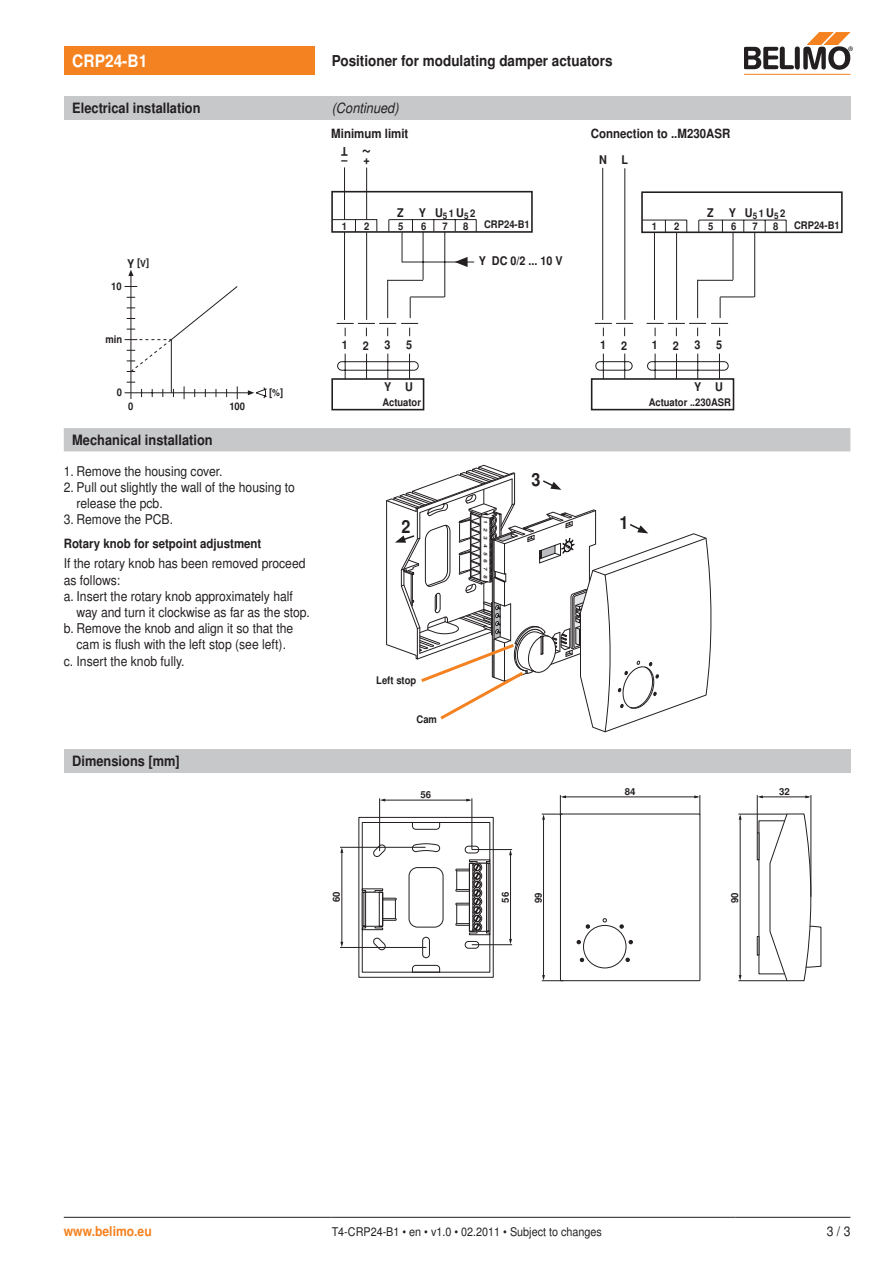
<style>
.page{position:relative;width:893px;height:1263px;background:#fff}
.page>*{position:absolute;margin:0;border:0;box-sizing:border-box;transform-origin:0 0}
.t1{font:700 18px "Nimbus Sans BEL";color:#231f20;scale:.9 1}
.Überschrift_2_invers{font:700 17.25px "Nimbus Sans BEL";color:#fff;scale:.9 1}
.Überschrift_2{font:700 15px "Nimbus Sans BEL";color:#231f20;scale:.9 1}
.Überschrift_Kapitel{font:700 14.25px "Nimbus Sans BEL";color:#231f20;scale:.9 1}
.Überschrift_Kapitel-2{font:italic 14.25px "Nimbus Sans BEL";color:#231f20;scale:.9 1}
.Aufzählung_9__3_mm{font:13.5px/16.2px "Nimbus Sans BEL";color:#231f20;scale:.9 1}
.Lauftext_9{font:13.5px/16.2px "Nimbus Sans BEL";color:#231f20;scale:.9 1}
.www_links{font:700 13.5px "Nimbus Sans BEL";color:#f58220;scale:.9 1}
.Zahl_Seite_rechts{font:13.5px "Nimbus Sans BEL";color:#231f20;scale:.9 1}
.Titel_3{font:700 12.75px "Nimbus Sans BEL";color:#231f20;scale:.9 1}
.t2{font:700 12px "Nimbus Sans BEL";color:#231f20;scale:.9 1}
.Lauftext_8{font:12px "Nimbus Sans BEL";color:#231f20;scale:.9 1}
.Legende_bold_rechtsb{font:700 10.5px "Nimbus Sans BEL";color:#231f20;scale:.9 1}
.Legende_rechtsbündig{font:700 10.5px "Nimbus Sans BEL";color:#231f20;scale:.9 1}
.t3{font:700 9.6px "Nimbus Sans BEL";color:#231f20}
.t4{font:italic 700 4.8px "Nimbus Sans BEL";color:#231f20;scale:1.3 1}
.s1{font-size:12px}
.s2{font-size:10.5px}
</style>
<div class="page">
<div style="left:64px;top:47px;width:251px;height:28px;background:#f58220"></div>
<hr style="left:744px;top:74px;width:106px;height:1px;background:#f58220">
<svg style="left:744px;top:33px;width:109px;height:37px"></svg>
<hr style="left:64px;top:1217px;width:268px;height:1px;background:#231f20">
<hr style="left:332px;top:1217px;width:404px;height:1px;background:#231f20">
<hr style="left:736px;top:1217px;width:114px;height:1px;background:#231f20">
<svg style="left:386px;top:465px;width:325px;height:267px"></svg>
<div style="left:64px;top:749px;width:786px;height:23px;background:#c7c8ca"></div>
<svg style="left:358px;top:817px;width:136px;height:161px"></svg>
<hr style="left:510px;top:852px;width:1px;height:90px;background:#231f20">
<hr style="left:472px;top:944px;width:40px;height:1px;background:#231f20">
<hr style="left:472px;top:849px;width:40px;height:1px;background:#231f20">
<hr style="left:342px;top:849px;width:1px;height:95px;background:#231f20">
<hr style="left:340px;top:847px;width:86px;height:1px;background:#231f20">
<hr style="left:340px;top:947px;width:86px;height:1px;background:#231f20">
<hr style="left:383px;top:800px;width:87px;height:1px;background:#231f20">
<hr style="left:472px;top:798px;width:1px;height:51px;background:#231f20">
<hr style="left:379px;top:798px;width:1px;height:53px;background:#231f20">
<svg style="left:542px;top:795px;width:159px;height:186px"></svg>
<svg style="left:756px;top:813px;width:65px;height:168px"></svg>
<hr style="left:740px;top:816px;width:1px;height:161px;background:#231f20">
<hr style="left:738px;top:814px;width:49px;height:1px;background:#231f20">
<hr style="left:738px;top:980px;width:49px;height:1px;background:#231f20">
<hr style="left:760px;top:797px;width:49px;height:1px;background:#231f20">
<svg style="left:805px;top:795px;width:6px;height:3px"></svg>
<hr style="left:811px;top:795px;width:1px;height:102px;background:#231f20">
<hr style="left:757px;top:795px;width:1px;height:38px;background:#231f20">
<div style="left:64px;top:428px;width:786px;height:23px;background:#c7c8ca"></div>
<div style="left:64px;top:96px;width:786px;height:23px;background:#c7c8ca"></div>
<hr style="left:131px;top:276px;width:1px;height:123px;background:#231f20">
<svg style="left:128px;top:270px;width:5px;height:6px"></svg>
<hr style="left:125px;top:392px;width:123px;height:1px;background:#231f20">
<svg style="left:125px;top:286px;width:113px;height:113px"></svg>
<svg style="left:248px;top:387px;width:19px;height:11px"></svg>
<svg style="left:455px;top:257px;width:13px;height:10px"></svg>
<div style="left:331px;top:378px;width:93px;height:32px;border:2px solid #231f20"></div>
<div style="left:331px;top:191px;width:202px;height:42px;border:2px solid #231f20"></div>
<hr style="left:332px;top:219px;width:45px;height:1px;background:#231f20">
<hr style="left:410px;top:297px;width:34px;height:1px;background:#231f20">
<hr style="left:402px;top:262px;width:72px;height:1px;background:#231f20">
<hr style="left:423px;top:232px;width:1px;height:48px;background:#231f20">
<hr style="left:444px;top:232px;width:1px;height:65px;background:#231f20">
<svg style="left:336px;top:167px;width:83px;height:213px"></svg>
<svg style="left:476px;top:220px;width:1px;height:12px"></svg>
<hr style="left:389px;top:219px;width:87px;height:1px;background:#231f20">
<hr style="left:388px;top:280px;width:35px;height:1px;background:#231f20">
<div style="left:591px;top:378px;width:143px;height:32px;border:2px solid #231f20"></div>
<div style="left:641px;top:191px;width:202px;height:42px;border:2px solid #231f20"></div>
<hr style="left:720px;top:297px;width:34px;height:1px;background:#231f20">
<hr style="left:733px;top:232px;width:1px;height:48px;background:#231f20">
<hr style="left:754px;top:232px;width:1px;height:65px;background:#231f20">
<svg style="left:594px;top:167px;width:135px;height:213px"></svg>
<svg style="left:786px;top:220px;width:1px;height:12px"></svg>
<hr style="left:699px;top:220px;width:87px;height:1px;background:#231f20">
<hr style="left:698px;top:280px;width:35px;height:1px;background:#231f20">
<p class="Überschrift_2_invers" style="left:72px;top:51px;width:85px">CRP24-B1</p>
<p class="Überschrift_2" style="left:332px;top:52px;width:314px">Positioner for modulating damper actuators</p>
<p class="Überschrift_Kapitel" style="left:72px;top:100px;width:144px">Electrical installation</p>
<p class="Überschrift_Kapitel-2" style="left:332px;top:99px;width:76px">(Continued)</p>
<p class="Titel_3" style="left:331px;top:126px;width:87px">Minimum limit</p>
<p class="Titel_3" style="left:591px;top:126px;width:157px">Connection to ..M230ASR</p>
<p class="Legende_bold_rechtsb" style="left:127px;top:256px;width:26px"><span class="s1">Y</span> [<sub>V</sub>]</p>
<p class="Legende_bold_rechtsb" style="left:111px;top:280px;width:13px">10</p>
<p class="Legende_bold_rechtsb" style="left:105px;top:333px;width:20px">min</p>
<p class="Legende_bold_rechtsb" style="left:117px;top:386px;width:7px">0</p>
<p class="Legende_bold_rechtsb" style="left:269px;top:386px;width:17px">[<sub>%</sub>]</p>
<p class="Legende_bold_rechtsb" style="left:128px;top:400px;width:7px">0</p>
<p class="Legende_bold_rechtsb" style="left:229px;top:400px;width:19px">100</p>
<p class="Überschrift_Kapitel" style="left:72px;top:431px;width:158px">Mechanical installation</p>
<p class="Aufzählung_9__3_mm" style="left:64px;top:463px;width:178px">1. Remove the housing cover.</p>
<p class="Aufzählung_9__3_mm" style="left:77px;top:479px;width:244px;text-indent:-13px">2. Pull out slightly the wall of the housing to release the pcb.</p>
<p class="Aufzählung_9__3_mm" style="left:64px;top:512px;width:123px">3. Remove the PCB.</p>
<p class="Titel_3" style="left:64px;top:536px;width:221px">Rotary knob for setpoint adjustment</p>
<p class="Lauftext_9" style="left:64px;top:556px;width:270px">If the rotary knob has been removed proceed as follows:</p>
<p class="Aufzählung_9__3_mm" style="left:77px;top:588px;width:261px;text-indent:-13px">a. Insert the rotary knob approximately half way and turn it clockwise as far as the stop.</p>
<p class="Aufzählung_9__3_mm" style="left:64px;top:621px;width:256px;text-align:center">b. Remove the knob and align it so that the cam is flush with the left stop (see left).</p>
<p class="Aufzählung_9__3_mm" style="left:64px;top:653px;width:136px">c. Insert the knob fully.</p>
<p class="Überschrift_Kapitel" style="left:72px;top:753px;width:121px">Dimensions [mm]</p>
<p class="t2" style="left:348px;top:159px;width:9px;rotate:-180deg">T</p>
<p class="t2" style="left:341px;top:152px;width:8px">–</p>
<p class="t1" style="left:371px;top:165px;width:12px;rotate:-180deg">~</p>
<p class="t2" style="left:363px;top:152px;width:9px">+</p>
<p class="t2" style="left:397px;top:205px;width:88px">Z Y U<sub>5</sub><span class="s2">1</span>U<sub>5</sub><span class="s2">2</span></p>
<p class="Legende_bold_rechtsb" style="left:398px;top:219px;width:7px">5</p>
<p class="Legende_bold_rechtsb" style="left:421px;top:219px;width:7px">6</p>
<p class="Legende_bold_rechtsb" style="left:442px;top:219px;width:7px">7</p>
<p class="Legende_bold_rechtsb" style="left:342px;top:219px;width:7px">1</p>
<p class="Legende_bold_rechtsb" style="left:364px;top:219px;width:7px">2</p>
<p class="Legende_bold_rechtsb" style="left:463px;top:219px;width:7px">8</p>
<p class="Legende_bold_rechtsb" style="left:484px;top:218px;width:52px">CRP24-B1</p>
<p class="t2" style="left:342px;top:337px;width:32px">1 2</p>
<p class="t2" style="left:385px;top:337px;width:8px">3</p>
<p class="t2" style="left:406px;top:337px;width:8px">5</p>
<p class="t2" style="left:384px;top:379px;width:34px">Y U</p>
<p class="t2" style="left:479px;top:253px;width:95px">Y DC 0/2 ... 10 V</p>
<p class="t2" style="left:599px;top:152px;width:34px">N L</p>
<p class="t2" style="left:707px;top:205px;width:88px">Z Y U<sub>5</sub><span class="s2">1</span>U<sub>5</sub><span class="s2">2</span></p>
<p class="Legende_bold_rechtsb" style="left:708px;top:220px;width:7px">5</p>
<p class="Legende_bold_rechtsb" style="left:731px;top:220px;width:7px">6</p>
<p class="Legende_bold_rechtsb" style="left:752px;top:220px;width:7px">7</p>
<p class="Legende_bold_rechtsb" style="left:652px;top:220px;width:7px">1</p>
<p class="Legende_bold_rechtsb" style="left:674px;top:220px;width:7px">2</p>
<p class="Legende_bold_rechtsb" style="left:773px;top:220px;width:7px">8</p>
<p class="Legende_bold_rechtsb" style="left:794px;top:218px;width:52px">CRP24-B1</p>
<p class="t2" style="left:600px;top:337px;width:32px">1 2</p>
<p class="t2" style="left:652px;top:337px;width:32px">1 2</p>
<p class="t2" style="left:695px;top:337px;width:8px">3</p>
<p class="t2" style="left:716px;top:337px;width:8px">5</p>
<p class="t2" style="left:694px;top:379px;width:34px">Y U</p>
<p class="Legende_bold_rechtsb" style="left:382px;top:396px;width:44px">Actuator</p>
<p class="Legende_bold_rechtsb" style="left:649px;top:396px;width:93px">Actuator ..230ASR</p>
<p class="t1" style="left:532px;top:468px;width:12px">3</p>
<p class="t1" style="left:402px;top:516px;width:12px">2</p>
<p class="t1" style="left:620px;top:512px;width:12px">1</p>
<p class="t4" style="left:489px;top:520px;width:48px;rotate:90deg">1 2 3 4 5 6 7 8</p>
<p class="Legende_rechtsbündig" style="left:376px;top:674px;width:46px">Left stop</p>
<p class="Legende_rechtsbündig" style="left:416px;top:713px;width:24px">Cam</p>
<p class="t3" style="left:421px;top:789px;width:12px">56</p>
<p class="t3" style="left:625px;top:785px;width:12px">84</p>
<p class="t3" style="left:779px;top:785px;width:12px">32</p>
<p class="t3" style="left:330px;top:902px;width:12px;rotate:-90deg">60</p>
<p class="t3" style="left:499px;top:903px;width:12px;rotate:-90deg">56</p>
<p class="t3" style="left:532px;top:903px;width:12px;rotate:-90deg">99</p>
<p class="t3" style="left:729px;top:903px;width:12px;rotate:-90deg">90</p>
<p class="www_links" style="left:64px;top:1223px;width:99px">www.belimo.eu</p>
<p class="Lauftext_8" style="left:332px;top:1224px;width:302px">T4-CRP24-B1 • en • v1.0 • 02.2011 • Subject to changes</p>
<p class="Zahl_Seite_rechts" style="left:837px;top:1223px;width:17px">/ 3</p>
</div>
